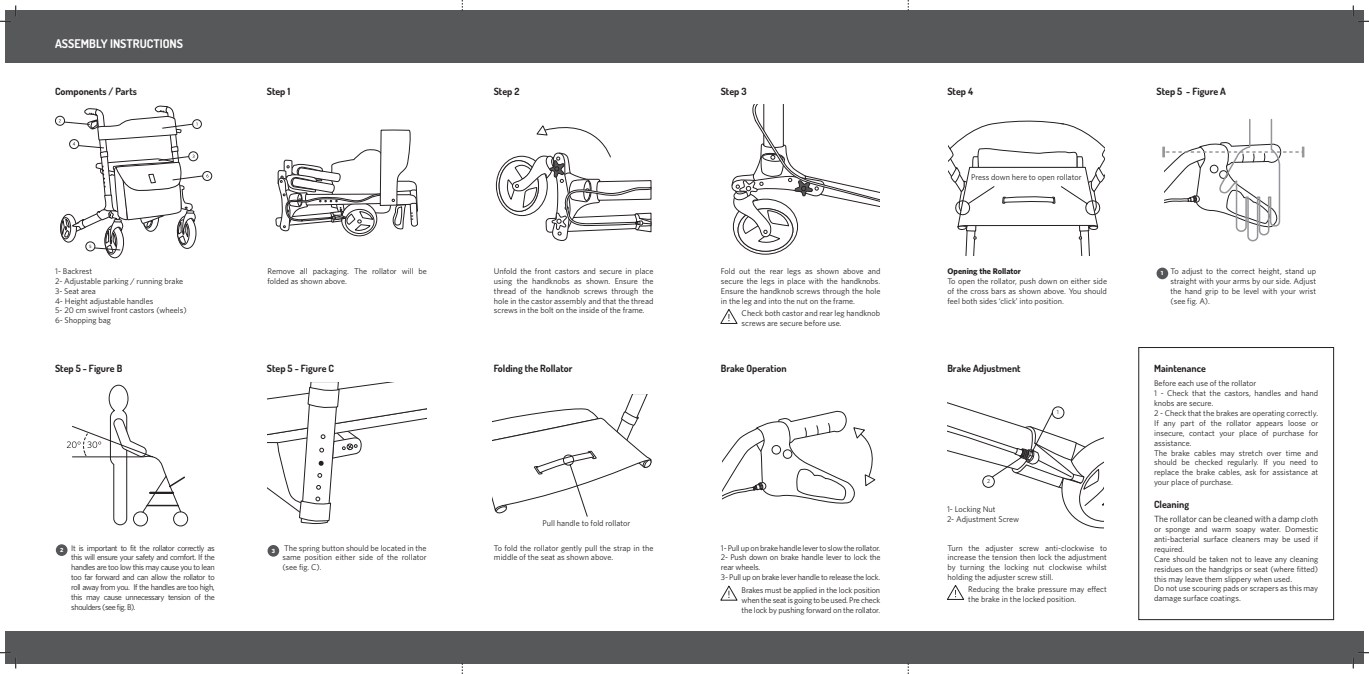
<style>
.page{position:relative;width:1369px;height:674px;background:#fff}
.page>*{position:absolute;margin:0;border:0;box-sizing:border-box;transform-origin:0 0}
.t1{font:700 12px "Dosis";color:#fff}
.t2{font:700 9.98px "Dosis";color:#231f20}
.t3{font:9px "Whitney";color:#231f20}
.t4{font:8.25px/9.9px "Whitney";color:#231f20}
.t5{font:8.25px/9.9px "Whitney";letter-spacing:-.02em;color:#231f20}
.t6{font:700 8.25px "Whitney";color:#231f20}
.t7{font:700 6px "Whitney";color:#fff}
.t8{font:5.78px "Whitney";color:#231f20}
.s1{font-size:8.25px}
</style>
<div class="page">
<div style="left:5px;top:11px;width:1359px;height:52px;background:#57585a"></div>
<div style="left:5px;top:631px;width:1359px;height:32px;background:#57585a"></div>
<svg style="left:55px;top:105px;width:157px;height:154px"></svg>
<svg style="left:276px;top:130px;width:142px;height:106px"></svg>
<svg style="left:496px;top:125px;width:156px;height:116px"></svg>
<svg style="left:731px;top:105px;width:148px;height:147px"></svg>
<svg style="left:720px;top:309px;width:18px;height:15px"></svg>
<svg style="left:948px;top:120px;width:157px;height:135px"></svg>
<svg style="left:492px;top:394px;width:160px;height:123px"></svg>
<svg style="left:720px;top:585px;width:18px;height:16px"></svg>
<svg style="left:723px;top:410px;width:153px;height:94px"></svg>
<svg style="left:947px;top:585px;width:18px;height:15px"></svg>
<svg style="left:947px;top:402px;width:156px;height:127px"></svg>
<div style="left:1138px;top:347px;width:196px;height:273px;border:1px solid #231f20"></div>
<svg style="left:1162px;top:118px;width:142px;height:162px"></svg>
<div style="left:1156px;top:268px;width:12px;height:11px;background:#55565a;border-radius:50%"></div>
<div style="left:174px;top:512px;width:14px;height:14px;background:#757373;border-radius:50%"></div>
<div style="left:173px;top:511px;width:15px;height:15px;border:1px solid #231f20;border-radius:50%"></div>
<svg style="left:67px;top:384px;width:119px;height:142px"></svg>
<div style="left:56px;top:544px;width:11px;height:12px;background:#55565a;border-radius:50%"></div>
<svg style="left:267px;top:383px;width:159px;height:142px"></svg>
<div style="left:268px;top:545px;width:11px;height:12px;background:#55565a;border-radius:50%"></div>
<svg style="left:0;top:6px;width:17px;height:16px"></svg>
<svg style="left:0;top:652px;width:17px;height:16px"></svg>
<svg style="left:1353px;top:6px;width:16px;height:16px"></svg>
<svg style="left:1353px;top:652px;width:16px;height:16px"></svg>
<h1 class="t1" style="left:55px;top:36px;width:130px">ASSEMBLY INSTRUCTIONS</h1>
<p class="t2" style="left:55px;top:85px;width:83px">Components / Parts</p>
<p class="t2" style="left:267px;top:85px;width:25px">Step 1</p>
<p class="t2" style="left:494px;top:85px;width:27px">Step 2</p>
<p class="t4" style="left:55px;top:266px;width:133px">1- Backrest<br>2- Adjustable parking / running brake<br>3- Seat area<br>4- Height adjustable handles<br>5- 20 cm swivel front castors (wheels)<br>6- Shopping bag</p>
<p class="t4" style="left:267px;top:266px;width:161px">Remove all packaging. The rollator will be folded as shown above.</p>
<p class="t4" style="left:494px;top:266px;width:161px;text-align:justify">Unfold the front castors and secure in place using the handknobs as shown. Ensure the thread of the handknob screws through the hole in the castor assembly and that the thread screws in the bolt on the inside of the frame.</p>
<p class="t2" style="left:55px;top:362px;width:69px">Step 5 - Figure B</p>
<p class="t2" style="left:267px;top:362px;width:69px">Step 5 - Figure C</p>
<p class="t2" style="left:494px;top:362px;width:80px">Folding the Rollator</p>
<p class="t4" style="left:542px;top:518px;width:89px">Pull handle to fold rollator</p>
<p class="t7" style="left:60px;top:546px;width:5px">2</p>
<p class="t4" style="left:71px;top:542px;width:145px;text-align:justify">It is important to fit the rollator correctly as this will ensure your safety and comfort. If the handles are too low this may cause you to lean too far forward and can allow the rollator to roll away from you. If the handles are too high, this may cause unnecessary tension of the shoulders (see fig. B).</p>
<p class="t4" style="left:282px;top:542px;width:146px;text-align:justify">The spring button should be located in the same position either side of the rollator (see fig. C).</p>
<p class="t7" style="left:272px;top:547px;width:5px">3</p>
<p class="t4" style="left:494px;top:542px;width:161px">To fold the rollator gently pull the strap in the middle of the seat as shown above.</p>
<p class="t2" style="left:721px;top:85px;width:27px">Step 3</p>
<p class="t2" style="left:947px;top:85px;width:27px">Step 4</p>
<p class="t2" style="left:1156px;top:85px;width:71px">Step 5 - Figure A</p>
<p class="t4" style="left:971px;top:172px;width:112px">Press down here to open rollator</p>
<p class="t4" style="left:721px;top:266px;width:161px;text-align:justify">Fold out the rear legs as shown above and secure the legs in place with the handknobs.<br>Ensure the handknob screws through the hole in the leg and into the nut on the frame.</p>
<p class="t4" style="left:742px;top:308px;width:140px">Check both castor and rear leg handknob screws are secure before use.</p>
<p class="t6" style="left:947px;top:266px;width:75px">Opening the Rollator</p>
<p class="t4" style="left:947px;top:276px;width:161px;text-align:justify">To open the rollator, push down on either side of the cross bars as shown above. You should feel both sides ‘click’ into position.</p>
<p class="t4" style="left:1170px;top:266px;width:147px;text-align:justify">To adjust to the correct height, stand up straight with your arms by our side. Adjust the hand grip to be level with your wrist (see fig. A).</p>
<p class="t7" style="left:1161px;top:270px;width:4px">1</p>
<p class="t2" style="left:721px;top:362px;width:67px">Brake Operation</p>
<p class="t5" style="left:721px;top:542px;width:161px">1- Pull up on brake handle lever to slow the rollator.<br>2- Push down on brake handle lever to lock the rear wheels.<br>3- Pull up on brake lever handle to release the lock.</p>
<p class="t4" style="left:742px;top:585px;width:140px;text-align:justify">Brakes must be applied in the lock position when the seat is going to be used. Pre check the lock by pushing forward on the rollator.</p>
<p class="t2" style="left:947px;top:362px;width:75px">Brake Adjustment</p>
<p class="t8" style="left:987px;top:478px;width:5px">2</p>
<p class="t4" style="left:947px;top:504px;width:74px">1- Locking Nut<br>2- Adjustment Screw</p>
<p class="t8" style="left:1056px;top:409px;width:4px">1</p>
<p class="t4" style="left:947px;top:542px;width:161px;text-align:justify">Turn the adjuster screw anti-clockwise to increase the tension then lock the adjustment by turning the locking nut clockwise whilst holding the adjuster screw still.</p>
<p class="t4" style="left:968px;top:584px;width:140px">Reducing the brake pressure may effect the brake in the locked position.</p>
<p class="t2" style="left:1154px;top:362px;width:53px">Maintenance</p>
<p class="t4" style="left:1154px;top:378px;width:166px">Before each use of the rollator<br>1 - Check that the castors, handles and hand knobs are secure.<br>2 - Check that the brakes are operating correctly.<br>If any part of the rollator appears loose or insecure, contact your place of purchase for assistance.<br>The brake cables may stretch over time and should be checked regularly. If you need to replace the brake cables, ask for assistance at your place of purchase.</p>
<p class="t2" style="left:1154px;top:498px;width:36px">Cleaning</p>
<p class="t3" style="left:1154px;top:514px;width:166px">The rollator can be cleaned with a damp <span class="s1">cloth</span></p>
<p class="t4" style="left:1154px;top:524px;width:166px">or sponge and warm soapy water. Domestic anti-bacterial surface cleaners may be used if required.<br>Care should be taken not to leave any cleaning residues on the handgrips or seat (where fitted) this may leave them slippery when used.<br>Do not use scouring pads or scrapers as this may damage surface coatings.</p>
</div>
